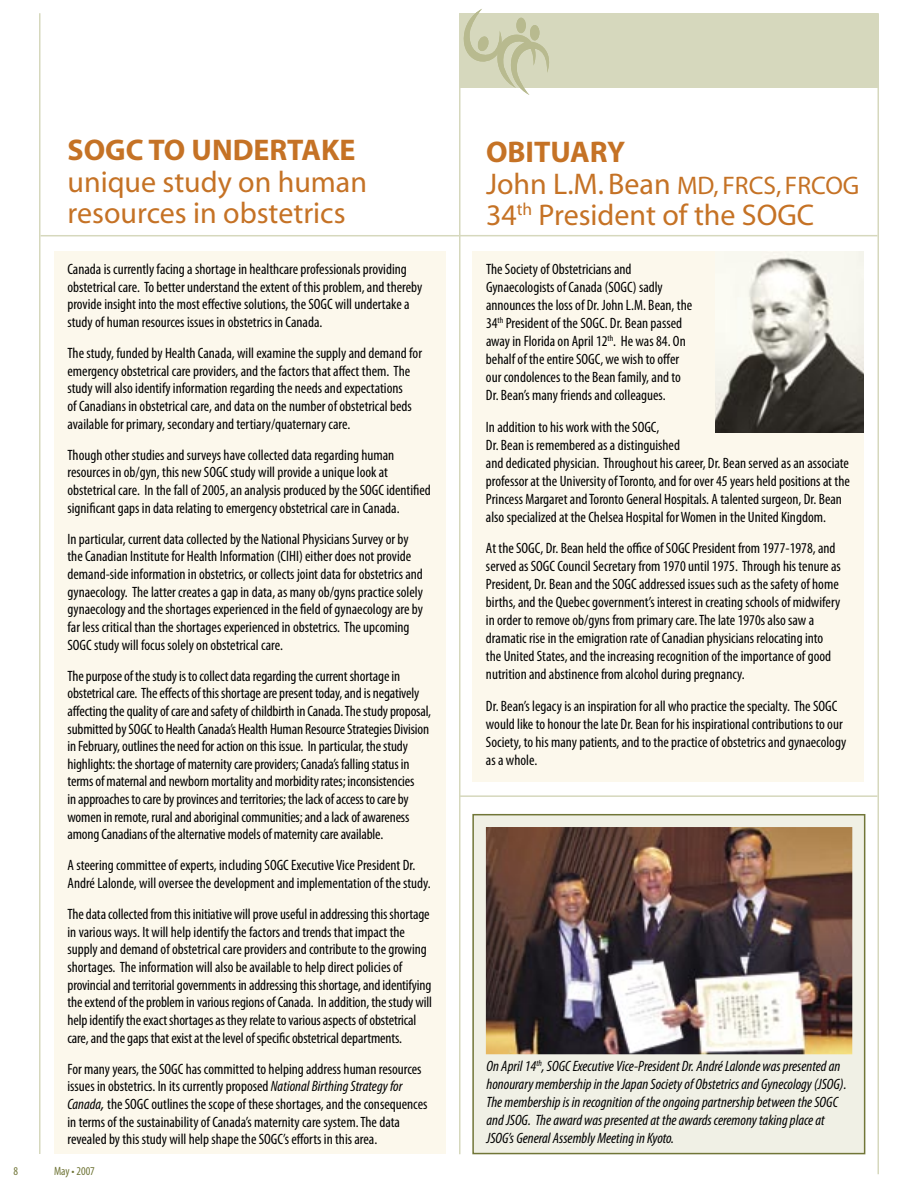
<style>
.page{position:relative;width:918px;height:1188px;background:#fff}
.page>*{position:absolute;margin:0;border:0;box-sizing:border-box;transform-origin:0 0}
.t1{font:30px/31.5px "Myriad";color:#c57225}
.t2{font:700 30px "Myriad";color:#c57225}
.t3{font:25.5px "Myriad";color:#c57225}
.t4{font:condensed 15px/17.5px "Myriad Pro";color:#000}
.t5{font:italic condensed 15px/18px "Myriad Pro";color:#000}
.t6{font:condensed 12px "Myriad Pro";color:#717638}
.s1{font-style:italic}
.s2{font-style:italic;font-stretch:normal}
.s3{font-size:30px}
</style>
<div class="page">
<hr style="left:39px;top:13px;width:1px;height:1141px;background:#d6d8bd">
<hr style="left:878px;top:13px;width:1px;height:1161px;background:#d6d8bd">
<div style="left:472px;top:251px;width:392px;height:530px;background:#fcf8ec"></div>
<div style="left:54px;top:252px;width:392px;height:902px;background:#fcf8ec"></div>
<hr style="left:459px;top:235px;width:419px;height:1px;background:#d6d8bd">
<hr style="left:459px;top:60px;width:2px;height:1094px;background:#d6d8bd">
<hr style="left:40px;top:235px;width:419px;height:1px;background:#d6d8bd">
<hr style="left:459px;top:795px;width:419px;height:2px;background:#d6d8bd">
<img style="left:715px;top:257px;width:149px;height:176px">
<div style="left:459px;top:13px;width:419px;height:75px;background:#d6d8bd"></div>
<svg style="left:460px;top:9px;width:89px;height:87px"></svg>
<div style="left:516px;top:18px;width:10px;height:15px;background:#b8ba8f;border-radius:50%"></div>
<div style="left:530px;top:25px;width:9px;height:15px;background:#b8ba8f;border-radius:50%"></div>
<div style="left:473px;top:815px;width:392px;height:339px;background:#f0f0e5"></div>
<div style="left:472px;top:814px;width:393px;height:340px;border:2px solid #717638"></div>
<img style="left:486px;top:827px;width:366px;height:227px">
<h1 class="t2" style="left:67px;top:135px;width:290px">SOGC TO UNDERTAKE</h1>
<h1 class="t1" style="left:67px;top:167px;width:301px">unique study on human resources in obstetrics</h1>
<p class="t4" style="left:67px;top:261px;width:356px">Canada is currently facing a shortage in healthcare professionals providing obstetrical care. To better understand the extent of this problem, and thereby provide insight into the most effective solutions, the SOGC will undertake a study of human resources issues in obstetrics in Canada.</p>
<p class="t4" style="left:67px;top:345px;width:356px">The study, funded by Health Canada, will examine the supply and demand for emergency obstetrical care providers, and the factors that affect them. The study will also identify information regarding the needs and expectations<br>of Canadians in obstetrical care, and data on the number of obstetrical beds available for primary, secondary and tertiary/quaternary care.</p>
<p class="t4" style="left:67px;top:446px;width:365px">Though other studies and surveys have collected data regarding human resources in ob/gyn, this new SOGC study will provide a unique look at obstetrical care. In the fall of 2005, an analysis produced by the SOGC identified significant gaps in data relating to emergency obstetrical care in Canada.</p>
<p class="t4" style="left:67px;top:530px;width:357px">In particular, current data collected by the National Physicians Survey or by the Canadian Institute for Health Information (CIHI) either does not provide demand-side information in obstetrics, or collects joint data for obstetrics and gynaecology. The latter creates a gap in data, as many ob/gyns practice solely gynaecology and the shortages experienced in the field of gynaecology are by far less critical than the shortages experienced in obstetrics. The upcoming SOGC study will focus solely on obstetrical care.</p>
<p class="t4" style="left:67px;top:667px;width:365px">The purpose of the study is to collect data regarding the current shortage in obstetrical care. The effects of this shortage are present today, and is negatively affecting the quality of care and safety of childbirth in Canada. The study proposal, submitted by SOGC to Health Canada’s Health Human Resource Strategies Division in February, outlines the need for action on this issue. In particular, the study highlights: the shortage of maternity care providers; Canada’s falling status in terms of maternal and newborn mortality and morbidity rates; inconsistencies<br>in approaches to care by provinces and territories; the lack of access to care by women in remote, rural and aboriginal communities; and a lack of awareness among Canadians of the alternative models of maternity care available.</p>
<p class="t4" style="left:67px;top:857px;width:365px">A steering committee of experts, including SOGC Executive Vice President Dr.<br>André Lalonde, will oversee the development and implementation of the study.</p>
<p class="t4" style="left:67px;top:906px;width:366px">The data collected from this initiative will prove useful in addressing this shortage in various ways. It will help identify the factors and trends that impact the supply and demand of obstetrical care providers and contribute to the growing shortages. The information will also be available to help direct policies of provincial and territorial governments in addressing this shortage, and identifying the extend of the problem in various regions of Canada. In addition, the study will help identify the exact shortages as they relate to various aspects of obstetrical care, and the gaps that exist at the level of specific obstetrical departments.</p>
<p class="t4" style="left:67px;top:1060px;width:362px">For many years, the SOGC has committed to helping address human resources issues in obstetrics. In its currently proposed <span class="s1">National Birthing Strategy for Canada</span><span class="s2">,</span> the SOGC outlines the scope of these shortages, and the consequences in terms of the sustainability of Canada’s maternity care system. The data revealed by this study will help shape the SOGC’s efforts in this area.</p>
<p class="t6" style="left:14px;top:1164px;width:6px">8</p>
<p class="t6" style="left:54px;top:1164px;width:42px">May • 2007</p>
<h1 class="t2" style="left:486px;top:136px;width:141px">OBITUARY</h1>
<h2 class="t3" style="left:486px;top:172px;width:375px"><span class="s3">John L.M. Bean</span> MD, FRCS, FRCOG</h2>
<h1 class="t1" style="left:486px;top:201px;width:330px">34<sup>th</sup> President of the SOGC</h1>
<p class="t4" style="left:486px;top:261px;width:208px;line-height:18px">The Society of Obstetricians and Gynaecologists of Canada (SOGC) sadly announces the loss of Dr. John L.M. Bean, the 34<sup>th</sup> President of the SOGC. Dr. Bean passed away in Florida on April 12<sup>th</sup>. He was 84. On behalf of the entire SOGC, we wish to offer our condolences to the Bean family, and to Dr. Bean’s many friends and colleagues.</p>
<p class="t4" style="left:486px;top:418px;width:365px;line-height:18px">In addition to his work with the SOGC,<br>Dr. Bean is remembered as a distinguished<br>and dedicated physician. Throughout his career, Dr. Bean served as an associate professor at the University of Toronto, and for over 45 years held positions at the Princess Margaret and Toronto General Hospitals. A talented surgeon, Dr. Bean also specialized at the Chelsea Hospital for Women in the United Kingdom.</p>
<p class="t4" style="left:486px;top:540px;width:356px;line-height:18px">At the SOGC, Dr. Bean held the office of SOGC President from 1977-1978, and served as SOGC Council Secretary from 1970 until 1975. Through his tenure as President, Dr. Bean and the SOGC addressed issues such as the safety of home births, and the Quebec government’s interest in creating schools of midwifery in order to remove ob/gyns from primary care. The late 1970s also saw a dramatic rise in the emigration rate of Canadian physicians relocating into the United States, and the increasing recognition of the importance of good nutrition and abstinence from alcohol during pregnancy.</p>
<p class="t4" style="left:486px;top:697px;width:362px;line-height:18px">Dr. Bean’s legacy is an inspiration for all who practice the specialty. The SOGC would like to honour the late Dr. Bean for his inspirational contributions to our Society, to his many patients, and to the practice of obstetrics and gynaecology as a whole.</p>
<p class="t5" style="left:486px;top:1058px;width:362px">On April 14<sup>th</sup>, SOGC Executive Vice-President Dr. André Lalonde was presented an honourary membership in the Japan Society of Obstetrics and Gynecology (JSOG).<br>The membership is in recognition of the ongoing partnership between the SOGC and JSOG. The award was presented at the awards ceremony taking place at JSOG’s General Assembly Meeting in Kyoto.</p>
</div>
